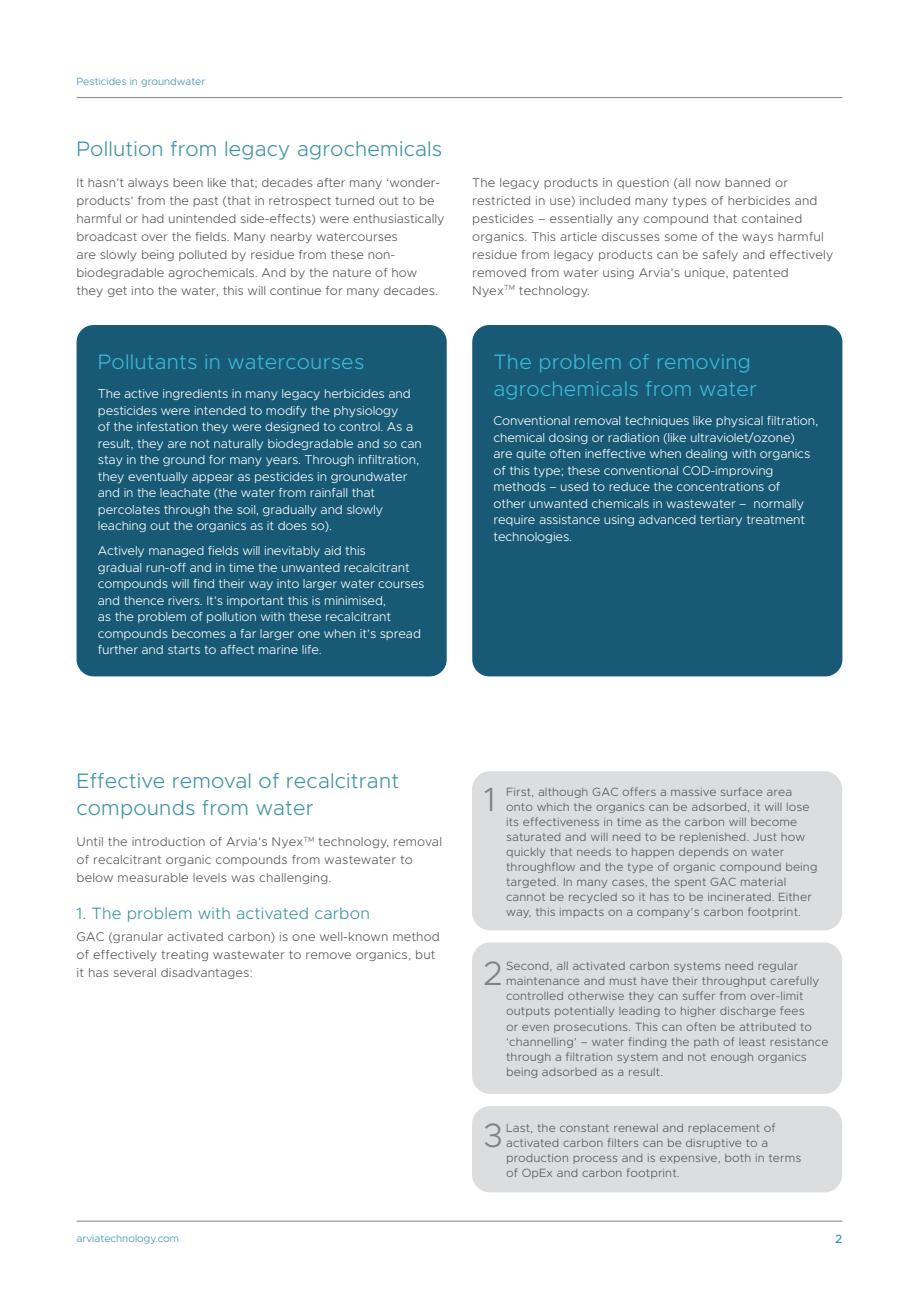
<style>
.page{position:relative;width:919px;height:1289px;background:#fff}
.page>*{position:absolute;margin:0;border:0;box-sizing:border-box;transform-origin:0 0}
.t1{font:300 33.9px "Metropolis";color:#808285}
.t2{font:300 21px/27px "Metropolis";letter-spacing:.01em;color:#3d93a5}
.t3{font:300 21px/27px "Metropolis";letter-spacing:.01em;color:#3cb8d8}
.t4{font:300 16.5px "Metropolis";letter-spacing:.01em;color:#3d93a5}
.Body_Text{font:300 12.75px/16.5px "Metropolis";letter-spacing:-.01em;color:#fff}
.Body_Text-2{font:300 12.75px/18px "Metropolis";letter-spacing:.01em;color:#57585a}
.t5{font:300 12px/15px "Metropolis";letter-spacing:.01em;color:#57585a}
.t6{font:500 12px "Metropolis";color:#3d93a5}
.t7{font:300 10.5px "Metropolis";color:#3d93a5}
</style>
<div class="page">
<hr style="left:77px;top:1220px;width:765px;height:1px;background:#808285">
<hr style="left:77px;top:97px;width:765px;height:1px;background:#808285">
<div style="left:472px;top:771px;width:370px;height:159px;background:#dcdddf;border-radius:18px"></div>
<div style="left:472px;top:942px;width:370px;height:151px;background:#dcdddf;border-radius:18px"></div>
<div style="left:472px;top:1106px;width:370px;height:86px;background:#dcdddf;border-radius:18px"></div>
<div style="left:77px;top:325px;width:369px;height:351px;background:#185a76;border-radius:17px"></div>
<div style="left:472px;top:325px;width:370px;height:351px;background:#185a76;border-radius:17px"></div>
<p class="t7" style="left:77px;top:75px;width:130px">Pesticides in groundwater</p>
<h2 class="t2" style="left:77px;top:135px;width:367px">Pollution from legacy agrochemicals</h2>
<p class="Body_Text-2" style="left:77px;top:173px;width:369px">It hasn’t always been like that; decades after many ‘wonder&shy;products’ from the past (that in retrospect turned out to be harmful or had unintended side-effects) were enthusiastically broadcast over the fields. Many nearby watercourses<br>are slowly being polluted by residue from these non&shy;biodegradable agrochemicals. And by the nature of how they get into the water, this will continue for many decades.</p>
<h2 class="t3" style="left:98px;top:348px;width:268px">Pollutants in watercourses</h2>
<p class="Body_Text" style="left:98px;top:385px;width:325px">The active ingredients in many legacy herbicides and pesticides were intended to modify the physiology<br>of the infestation they were designed to control. As a result, they are not naturally biodegradable and so can stay in the ground for many years. Through infiltration, they eventually appear as pesticides in groundwater and in the leachate (the water from rainfall that percolates through the soil, gradually and slowly leaching out the organics as it does so).</p>
<p class="Body_Text" style="left:98px;top:542px;width:328px">Actively managed fields will inevitably aid this<br>gradual run-off and in time the unwanted recalcitrant compounds will find their way into larger water courses and thence rivers. It’s important this is minimised,<br>as the problem of pollution with these recalcitrant compounds becomes a far larger one when it’s spread further and starts to affect marine life.</p>
<p class="Body_Text-2" style="left:472px;top:173px;width:363px">The legacy products in question (all now banned or restricted in use) included many types of herbicides and pesticides – essentially any compound that contained organics. This article discusses some of the ways harmful residue from legacy products can be safely and effectively removed from water using Arvia’s unique, patented Nyex<sup>TM</sup> technology.</p>
<h2 class="t3" style="left:493px;top:348px;width:265px">The problem of removing agrochemicals from water</h2>
<p class="Body_Text" style="left:493px;top:412px;width:326px">Conventional removal techniques like physical filtration, chemical dosing or radiation (like ultraviolet/ozone)<br>are quite often ineffective when dealing with organics of this type; these conventional COD-improving methods – used to reduce the concentrations of<br>other unwanted chemicals in wastewater – normally require assistance using advanced tertiary treatment technologies.</p>
<h2 class="t2" style="left:77px;top:767px;width:324px">Effective removal of recalcitrant compounds from water</h2>
<p class="Body_Text-2" style="left:77px;top:832px;width:367px">Until the introduction of Arvia’s Nyex<sup>TM</sup> technology, removal of recalcitrant organic compounds from wastewater to below measurable levels was challenging.</p>
<h3 class="t4" style="left:77px;top:902px;width:295px">1. The problem with activated carbon</h3>
<p class="Body_Text-2" style="left:77px;top:927px;width:365px">GAC (granular activated carbon) is one well-known method of effectively treating wastewater to remove organics, but it has several disadvantages:</p>
<p class="t1" style="left:484px;top:777px;width:13px">1</p>
<p class="t5" style="left:506px;top:784px;width:313px">First, although GAC offers a massive surface area onto which the organics can be adsorbed, it will lose its effectiveness in time as the carbon will become saturated and will need to be replenished. Just how quickly that needs to happen depends on water throughflow and the type of organic compound being targeted. In many cases, the spent GAC material cannot be recycled so it has to be incinerated. Either way, this impacts on a company’s carbon footprint.</p>
<p class="t1" style="left:483px;top:952px;width:21px">2</p>
<p class="t5" style="left:506px;top:958px;width:324px">Second, all activated carbon systems need regular maintenance and must have their throughput carefully controlled otherwise they can suffer from over-limit outputs potentially leading to higher discharge fees<br>or even prosecutions. This can often be attributed to ‘channelling’ – water finding the path of least resistance through a filtration system and not enough organics being adsorbed as a result.</p>
<p class="t1" style="left:483px;top:1113px;width:21px">3</p>
<p class="t5" style="left:506px;top:1119px;width:297px">Last, the constant renewal and replacement of activated carbon filters can be disruptive to a production process and is expensive, both in terms of OpEx and carbon footprint.</p>
<p class="t7" style="left:77px;top:1231px;width:104px">arviatechnology.com</p>
<h2 class="t6" style="left:835px;top:1231px;width:9px">2</h2>
</div>
